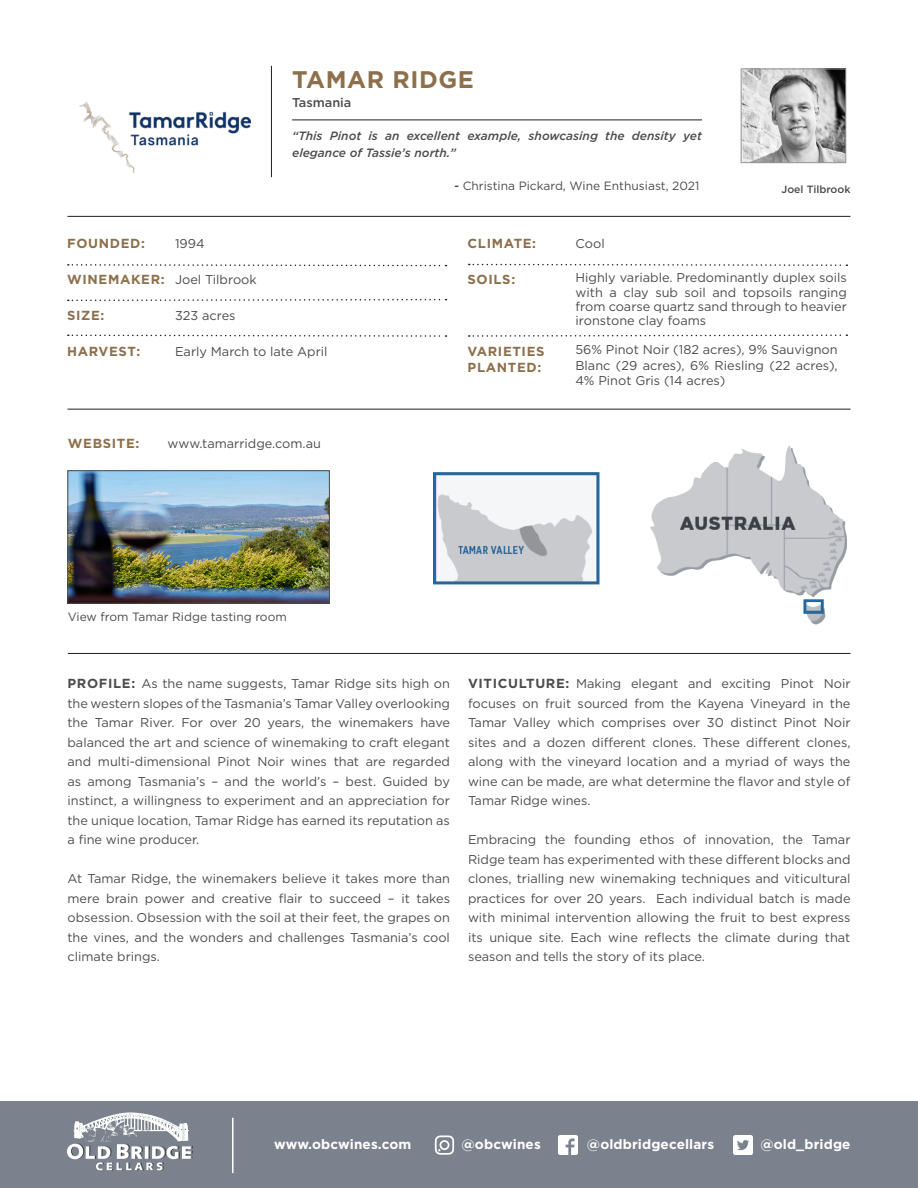
<style>
.page{position:relative;width:918px;height:1188px;background:#fff}
.page>*{position:absolute;margin:0;border:0;box-sizing:border-box;transform-origin:0 0}
.t1{font:700 24px "Gotham";letter-spacing:.025em;color:#8d6f4b}
.space{font:700 13.5px "Gotham";letter-spacing:.01em;color:#fff}
.Brand_Sheet_Paragrap{font:700 13.2px "Gotham";letter-spacing:.05em;color:#8d6f4b}
.Brand_Sheet_Stats_Pa{font:700 13.2px "Gotham";letter-spacing:.05em;color:#8d6f4b}
.Brand_Sheet_Paragrap-2{font:12.75px/19.5px "Gotham";color:#4d4d4f;text-align:justify}
.Brand_Sheet_Stats_Pa-2{font:12.75px/14.2px "Gotham";color:#4b4c4d;text-align:justify}
.Brand_Sheet_Paragrap-3{font:12.75px "Gotham";color:#4b4c4d}
.t2{font:500 12.75px "Gotham";color:#4b4c4d}
.t3{font:italic 500 12px/16.5px "Gotham";color:#4b4c4d}
.t4{font:12px "Gotham";color:#4b4c4d}
.t5{font:500 10.5px "Gotham";color:#4b4c4d}
.s1{font-weight:500;font-style:italic}
.s2{font-weight:700;font-size:13.2px;color:#8d6f4b}
.s3{font-weight:700;font-size:13.2px}
</style>
<div class="page">
<img style="left:79px;top:101px;width:171px;height:72px">
<hr style="left:271px;top:66px;width:1px;height:111px;background:#231f20">
<hr style="left:292px;top:120px;width:410px;height:1px;background:#231f20">
<div style="left:0;top:1102px;width:918px;height:86px;background:#7b828d"></div>
<img style="left:559px;top:1136px;width:18px;height:18px">
<img style="left:733px;top:1135px;width:19px;height:20px">
<svg style="left:435px;top:1135px;width:19px;height:20px"></svg>
<svg style="left:67px;top:1145px;width:4px;height:14px"></svg>
<img style="left:73px;top:1112px;width:116px;height:30px">
<img style="left:71px;top:1144px;width:120px;height:27px">
<hr style="left:232px;top:1118px;width:2px;height:55px;background:#fff">
<img style="left:69px;top:472px;width:259px;height:130px">
<div style="left:67px;top:470px;width:263px;height:134px;border:1px solid #4b4c4d"></div>
<img style="left:434px;top:446px;width:412px;height:178px">
<img style="left:743px;top:71px;width:101px;height:90px">
<div style="left:741px;top:69px;width:105px;height:94px;border:1px solid #939598"></div>
<svg style="left:68px;top:334px;width:378px;height:3px"></svg>
<svg style="left:68px;top:298px;width:378px;height:4px"></svg>
<svg style="left:68px;top:264px;width:378px;height:3px"></svg>
<hr style="left:68px;top:409px;width:782px;height:1px;background:#231f20">
<hr style="left:68px;top:216px;width:782px;height:1px;background:#231f20">
<hr style="left:68px;top:653px;width:782px;height:1px;background:#231f20">
<svg style="left:469px;top:334px;width:378px;height:3px"></svg>
<svg style="left:469px;top:263px;width:378px;height:3px"></svg>
<p class="t1" style="left:292px;top:65px;width:183px">TAMAR RIDGE</p>
<p class="t2" style="left:292px;top:95px;width:61px">Tasmania</p>
<p class="t3" style="left:292px;top:128px;width:411px">“This Pinot is an excellent example, showcasing the density yet elegance of Tassie’s north.”</p>
<p class="t4" style="left:454px;top:178px;width:247px"><span class="s1">-</span> Christina Pickard, Wine Enthusiast, 2021</p>
<p class="t5" style="left:782px;top:183px;width:70px">Joel Tilbrook</p>
<p class="Brand_Sheet_Stats_Pa" style="left:67px;top:235px;width:79px">FOUNDED:</p>
<p class="Brand_Sheet_Stats_Pa-2" style="left:175px;top:236px;width:31px">1994</p>
<p class="Brand_Sheet_Stats_Pa-2" style="left:67px;top:272px;width:191px"><span class="s2">WINEMAKER:</span> Joel Tilbrook</p>
<p class="Brand_Sheet_Stats_Pa" style="left:67px;top:307px;width:39px">SIZE:</p>
<p class="Brand_Sheet_Stats_Pa-2" style="left:175px;top:308px;width:62px">323 acres</p>
<p class="Brand_Sheet_Stats_Pa" style="left:67px;top:343px;width:75px">HARVEST:</p>
<p class="Brand_Sheet_Stats_Pa-2" style="left:175px;top:344px;width:154px">Early March to late April</p>
<p class="Brand_Sheet_Paragrap" style="left:68px;top:436px;width:73px">WEBSITE:</p>
<p class="Brand_Sheet_Paragrap-3" style="left:168px;top:436px;width:155px">www.tamarridge.com.au</p>
<p class="Brand_Sheet_Paragrap" style="left:468px;top:235px;width:70px">CLIMATE:</p>
<p class="Brand_Sheet_Stats_Pa-2" style="left:576px;top:236px;width:31px">Cool</p>
<p class="Brand_Sheet_Paragrap" style="left:468px;top:271px;width:49px">SOILS:</p>
<p class="Brand_Sheet_Stats_Pa-2" style="left:576px;top:271px;width:273px">Highly variable. Predominantly duplex soils with a clay sub soil and topsoils ranging from coarse quartz sand through to heavier ironstone clay foams</p>
<p class="Brand_Sheet_Paragrap" style="left:468px;top:343px;width:78px">VARIETIES</p>
<p class="Brand_Sheet_Paragrap" style="left:468px;top:359px;width:75px">PLANTED:</p>
<p class="Brand_Sheet_Stats_Pa-2" style="left:575px;top:342px;width:264px;line-height:15.3px">56% Pinot Noir (182 acres), 9% Sauvignon Blanc (29 acres), 6% Riesling (22 acres), 4% Pinot Gris (14 acres)</p>
<p class="t4" style="left:68px;top:610px;width:221px">View from Tamar Ridge tasting room</p>
<p class="Brand_Sheet_Paragrap-2" style="left:68px;top:674px;width:384px"><span class="s3">PROFILE:</span> As the name suggests, Tamar Ridge sits high on the western slopes of the Tasmania’s Tamar Valley overlooking the Tamar River. For over 20 years, the winemakers have balanced the art and science of winemaking to craft elegant and multi-dimensional Pinot Noir wines that are regarded as among Tasmania’s – and the world’s – best. Guided by instinct, a willingness to experiment and an appreciation for the unique location, Tamar Ridge has earned its reputation as a fine wine producer.</p>
<p class="Brand_Sheet_Paragrap-2" style="left:68px;top:869px;width:384px">At Tamar Ridge, the winemakers believe it takes more than mere brain power and creative flair to succeed – it takes obsession. Obsession with the soil at their feet, the grapes on the vines, and the wonders and challenges Tasmania’s cool climate brings.</p>
<p class="Brand_Sheet_Paragrap-2" style="left:468px;top:674px;width:384px"><span class="s3">VITICULTURE:</span> Making elegant and exciting Pinot Noir focuses on fruit sourced from the Kayena Vineyard in the Tamar Valley which comprises over 30 distinct Pinot Noir sites and a dozen different clones. These different clones, along with the vineyard location and a myriad of ways the wine can be made, are what determine the flavor and style of Tamar Ridge wines.</p>
<p class="Brand_Sheet_Paragrap-2" style="left:468px;top:830px;width:384px">Embracing the founding ethos of innovation, the Tamar Ridge team has experimented with these different blocks and clones, trialling new winemaking techniques and viticultural practices for over 20 years. Each individual batch is made with minimal intervention allowing the fruit to best express its unique site. Each wine reflects the climate during that season and tells the story of its place.</p>
<p class="space" style="left:274px;top:1136px;width:139px">www.obcwines.com</p>
<p class="space" style="left:462px;top:1136px;width:81px">@obcwines</p>
<p class="space" style="left:587px;top:1136px;width:129px">@oldbridgecellars</p>
<p class="space" style="left:760px;top:1136px;width:92px">@old_bridge</p>
</div>
